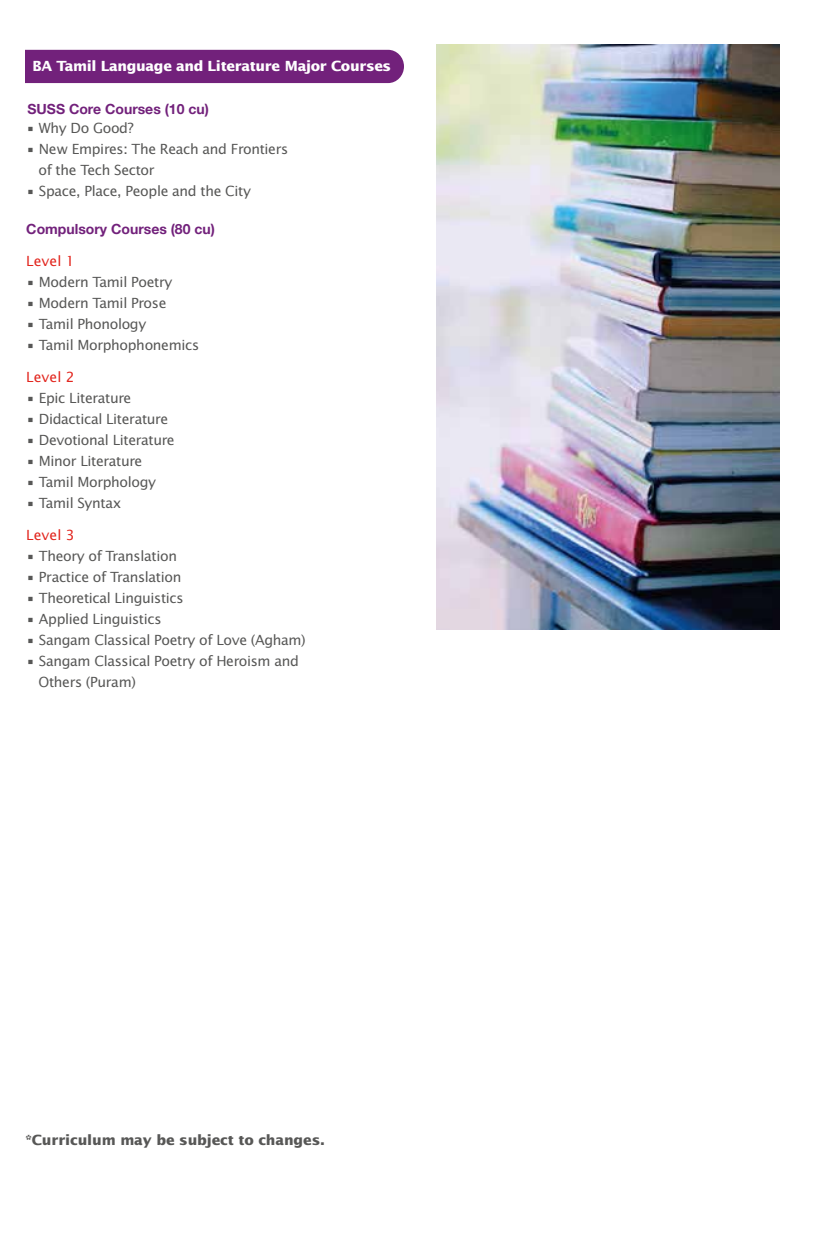
<style>
.page{position:relative;width:819px;height:1236px;background:#fff}
.page>*{position:absolute;margin:0;border:0;box-sizing:border-box;transform-origin:0 0}
.t1{font:14px/21px "Lucida Sans Std";letter-spacing:-.025em;color:#575756}
.t2{font:700 14px "Helvetica Neue";color:#72217b}
.t3{font:700 14px "Lucida Sans Std";letter-spacing:-.025em;color:#fff}
.t4{font:700 14px "Lucida Sans Std";letter-spacing:-.01em;color:#575756}
.t5{font:14px "Lucida Sans Std";color:#e2251d}
</style>
<div class="page">
<div style="left:25px;top:50px;width:379px;height:33px;background:#72217b"></div>
<img style="left:436px;top:44px;width:343px;height:586px">
<p class="t3" style="left:32px;top:58px;width:360px">BA Tamil Language and Literature Major Courses</p>
<p class="t2" style="left:27px;top:98px;width:183px">SUSS Core Courses (10 cu)</p>
<p class="t1" style="left:26px;top:117px;width:109px">• Why Do Good?</p>
<p class="t1" style="left:39px;top:138px;width:251px;text-indent:-12px">• New Empires: The Reach and Frontiers of the Tech Sector</p>
<p class="t1" style="left:26px;top:180px;width:226px">• Space, Place, People and the City</p>
<p class="t2" style="left:26px;top:218px;width:190px">Compulsory Courses (80 cu)</p>
<p class="t5" style="left:26px;top:253px;width:50px">Level 1</p>
<p class="t1" style="left:26px;top:272px;width:148px">• Modern Tamil Poetry</p>
<p class="t1" style="left:26px;top:293px;width:142px">• Modern Tamil Prose</p>
<p class="t1" style="left:26px;top:314px;width:121px">• Tamil Phonology</p>
<p class="t1" style="left:26px;top:335px;width:174px">• Tamil Morphophonemics</p>
<p class="t5" style="left:26px;top:369px;width:50px">Level 2</p>
<p class="t1" style="left:26px;top:388px;width:106px">• Epic Literature</p>
<p class="t1" style="left:26px;top:409px;width:143px">• Didactical Literature</p>
<p class="t1" style="left:26px;top:430px;width:150px">• Devotional Literature</p>
<p class="t1" style="left:26px;top:451px;width:118px">• Minor Literature</p>
<p class="t1" style="left:26px;top:472px;width:131px">• Tamil Morphology</p>
<p class="t1" style="left:26px;top:493px;width:97px">• Tamil Syntax</p>
<p class="t5" style="left:26px;top:526px;width:50px">Level 3</p>
<p class="t1" style="left:26px;top:545px;width:152px">• Theory of Translation</p>
<p class="t1" style="left:26px;top:566px;width:157px">• Practice of Translation</p>
<p class="t1" style="left:26px;top:587px;width:159px">• Theoretical Linguistics</p>
<p class="t1" style="left:26px;top:608px;width:137px">• Applied Linguistics</p>
<p class="t1" style="left:26px;top:629px;width:281px">• Sangam Classical Poetry of Love (Agham)</p>
<p class="t1" style="left:39px;top:650px;width:262px;text-indent:-12px">• Sangam Classical Poetry of Heroism and<br>Others (Puram)</p>
<p class="t4" style="left:26px;top:1132px;width:301px">*Curriculum may be subject to changes.</p>
</div>
